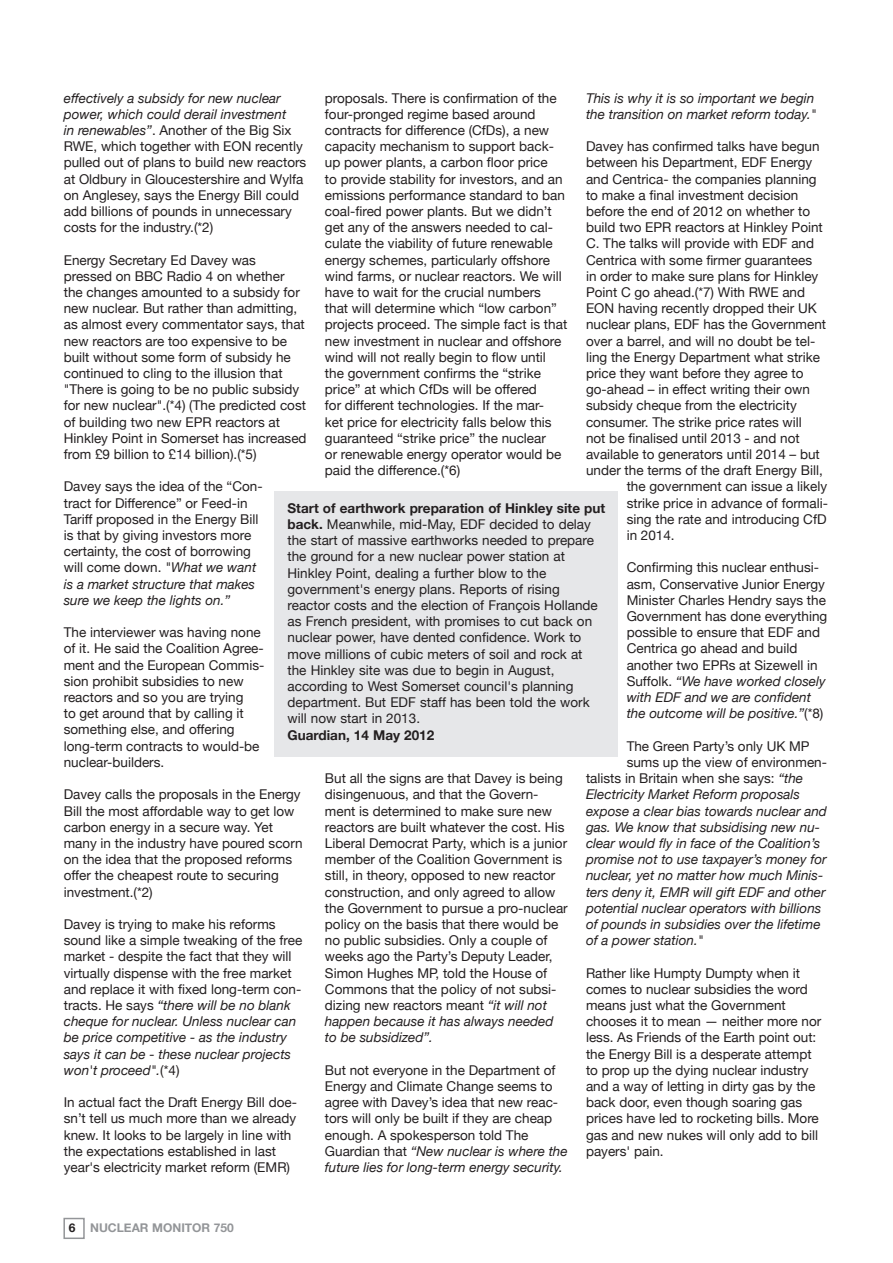
<style>
.page{position:relative;width:893px;height:1263px;background:#fff}
.page>*{position:absolute;margin:0;border:0;box-sizing:border-box;transform-origin:0 0}
.t1{font:13.5px/16.2px "Helvetica Neue";color:#231f20}
.t2{font:italic 13.5px/16.2px "Helvetica Neue";color:#231f20}
.t3{font:700 13.5px "Helvetica Neue";color:#231f20}
.t4{font:700 12px "Helvetica Neue";color:#939598}
.s1{font-style:italic}
.s2{font-weight:700}
.s3{color:#231f20}
</style>
<div class="page">
<div style="left:63px;top:1218px;width:22px;height:21px;border:2px solid #939598"></div>
<div style="left:275px;top:491px;width:343px;height:266px;background:#e6e7e9"></div>
<p class="t1" style="left:325px;top:90px;width:244px">proposals. There is confirmation of the four-pronged regime based around contracts for difference (CfDs), a new capacity mechanism to support back&shy;up power plants, a carbon floor price<br>to provide stability for investors, and an emissions performance standard to ban coal-fired power plants. But we didn’t get any of the answers needed to cal&shy;culate the viability of future renewable energy schemes, particularly offshore wind farms, or nuclear reactors. We will have to wait for the crucial numbers that will determine which “low carbon” projects proceed. The simple fact is that new investment in nuclear and offshore wind will not really begin to flow until the government confirms the “strike price” at which CfDs will be offered<br>for different technologies. If the mar-<br>ket price for electricity falls below this guaranteed “strike price” the nuclear<br>or renewable energy operator would be paid the difference.(*6)</p>
<p class="t1" style="left:64px;top:90px;width:244px"><span class="s1">effectively a subsidy for new nuclear power, which could derail investment<br>in renewables”</span>. Another of the Big Six RWE, which together with EON recently pulled out of plans to build new reactors at Oldbury in Gloucestershire and Wylfa on Anglesey, says the Energy Bill could add billions of pounds in unnecessary costs for the industry.(*2)</p>
<p class="t1" style="left:64px;top:252px;width:244px">Energy Secretary Ed Davey was pressed on BBC Radio 4 on whether the changes amounted to a subsidy for new nuclear. But rather than admitting, as almost every commentator says, that new reactors are too expensive to be built without some form of subsidy he continued to cling to the illusion that "There is going to be no public subsidy for new nuclear".(*4) (The predicted cost of building two new EPR reactors at Hinkley Point in Somerset has increased from £9 billion to £14 billion).(*5)</p>
<p class="t1" style="left:64px;top:478px;width:200px">Davey says the idea of the “Con&shy;tract for Difference” or Feed-in<br>Tariff proposed in the Energy Bill is that by giving investors more certainty, the cost of borrowing will come down. <span class="s1">"What we want is a market structure that makes sure we keep the lights on.”</span></p>
<p class="t1" style="left:64px;top:624px;width:202px">The interviewer was having none of it. He said the Coalition Agree&shy;ment and the European Commis&shy;sion prohibit subsidies to new reactors and so you are trying<br>to get around that by calling it something else, and offering long-term contracts to would-be nuclear-builders.</p>
<p class="t1" style="left:64px;top:786px;width:240px">Davey calls the proposals in the Energy Bill the most affordable way to get low carbon energy in a secure way. Yet many in the industry have poured scorn on the idea that the proposed reforms offer the cheapest route to securing investment.(*2)</p>
<p class="t1" style="left:64px;top:916px;width:240px">Davey is trying to make his reforms sound like a simple tweaking of the free market - despite the fact that they will virtually dispense with the free market and replace it with fixed long-term con&shy;tracts. He says <span class="s1">“there will be no blank cheque for nuclear. Unless nuclear can be price competitive - as the industry says it can be - these nuclear projects won't proceed".</span>(*4)</p>
<p class="t1" style="left:64px;top:1094px;width:235px">In actual fact the Draft Energy Bill doe&shy;sn’t tell us much more than we already knew. It looks to be largely in line with the expectations established in last year's electricity market reform (EMR)</p>
<p class="t2" style="left:586px;top:89px;width:232px">This is why it is so important we begin the transition on market reform today."</p>
<p class="t1" style="left:586px;top:138px;width:235px">Davey has confirmed talks have begun</p>
<p class="t1" style="left:586px;top:154px;width:228px">between his Department, EDF Energy</p>
<p class="t1" style="left:586px;top:171px;width:232px">and Centrica- the companies planning</p>
<p class="t1" style="left:586px;top:187px;width:214px">to make a final investment decision</p>
<p class="t1" style="left:586px;top:203px;width:226px">before the end of 2012 on whether to</p>
<p class="t1" style="left:586px;top:219px;width:238px">build two EPR reactors at Hinkley Point</p>
<p class="t1" style="left:586px;top:235px;width:230px">C. The talks will provide with EDF and</p>
<p class="t1" style="left:586px;top:252px;width:228px">Centrica with some firmer guarantees</p>
<p class="t1" style="left:586px;top:268px;width:234px">in order to make sure plans for Hinkley</p>
<p class="t1" style="left:586px;top:284px;width:221px">Point C go ahead.(*7) With RWE and</p>
<p class="t1" style="left:586px;top:300px;width:232px">EON having recently dropped their UK</p>
<p class="t1" style="left:586px;top:316px;width:242px">nuclear plans, EDF has the Government</p>
<p class="t1" style="left:586px;top:333px;width:231px">over a barrel, and will no doubt be tel-</p>
<p class="t1" style="left:586px;top:349px;width:235px">ling the Energy Department what strike</p>
<p class="t1" style="left:586px;top:365px;width:219px">price they want before they agree to</p>
<p class="t1" style="left:586px;top:381px;width:225px">go-ahead – in effect writing their own</p>
<p class="t1" style="left:586px;top:397px;width:212px">subsidy cheque from the electricity</p>
<p class="t1" style="left:586px;top:414px;width:217px">consumer. The strike price rates will</p>
<p class="t1" style="left:586px;top:430px;width:215px">not be finalised until 2013 - and not</p>
<p class="t1" style="left:586px;top:446px;width:235px">available to generators until 2014 – but</p>
<p class="t1" style="left:586px;top:462px;width:238px">under the terms of the draft Energy Bill,</p>
<p class="t1" style="left:627px;top:478px;width:202px">the government can issue a likely</p>
<p class="t1" style="left:627px;top:495px;width:203px">strike price in advance of formali-</p>
<p class="t1" style="left:627px;top:511px;width:201px">sing the rate and introducing CfD</p>
<p class="t1" style="left:627px;top:527px;width:50px">in 2014.</p>
<p class="t1" style="left:627px;top:559px;width:202px">Confirming this nuclear enthusi&shy;asm, Conservative Junior Energy<br>Minister Charles Hendry says the<br>Government has done everything possible to ensure that EDF and<br>Centrica go ahead and build another two EPRs at Sizewell in<br>Suffolk. <span class="s1">“We have worked closely with EDF and we are confident the outcome will be positive.”</span>(*8)</p>
<p class="t1" style="left:627px;top:738px;width:185px">The Green Party’s only UK MP</p>
<p class="t1" style="left:627px;top:754px;width:202px">sums up the view of environmen-</p>
<p class="t1" style="left:586px;top:770px;width:219px">talists in Britain when she says: <span class="s1">“the</span></p>
<p class="t2" style="left:586px;top:786px;width:215px">Electricity Market Reform proposals</p>
<p class="t2" style="left:586px;top:802px;width:242px">expose a clear bias towards nuclear and</p>
<p class="t2" style="left:586px;top:818px;width:236px">gas. We know that subsidising new nu-</p>
<p class="t2" style="left:586px;top:835px;width:236px">clear would fly in face of the Coalition’s</p>
<p class="t2" style="left:586px;top:851px;width:242px">promise not to use taxpayer’s money for</p>
<p class="t2" style="left:586px;top:867px;width:239px">nuclear, yet no matter how much Minis-</p>
<p class="t2" style="left:586px;top:883px;width:241px">ters deny it, EMR will gift EDF and other</p>
<p class="t2" style="left:586px;top:899px;width:237px">potential nuclear operators with billions</p>
<p class="t2" style="left:586px;top:916px;width:236px">of pounds in subsidies over the lifetime</p>
<p class="t2" style="left:586px;top:932px;width:119px">of a power station."</p>
<p class="t1" style="left:586px;top:964px;width:237px">Rather like Humpty Dumpty when it comes to nuclear subsidies the word means just what the Government chooses it to mean — neither more nor less. As Friends of the Earth point out: the Energy Bill is a desperate attempt to prop up the dying nuclear industry and a way of letting in dirty gas by the back door, even though soaring gas prices have led to rocketing bills. More gas and new nukes will only add to bill payers' pain.</p>
<p class="t1" style="left:288px;top:500px;width:319px"><span class="s2">Start of earthwork preparation of Hinkley site put back.</span> Meanwhile, mid-May, EDF decided to delay the start of massive earthworks needed to prepare the ground for a new nuclear power station at Hinkley Point, dealing a further blow to the government's energy plans. Reports of rising reactor costs and the election of François Hollande as French president, with promises to cut back on nuclear power, have dented confidence. Work to move millions of cubic meters of soil and rock at<br>the Hinkley site was due to begin in August, according to West Somerset council's planning department. But EDF staff has been told the work will now start in 2013.</p>
<p class="t3" style="left:288px;top:726px;width:148px">Guardian, 14 May 2012</p>
<p class="t1" style="left:325px;top:770px;width:244px">But all the signs are that Davey is being disingenuous, and that the Govern&shy;ment is determined to make sure new reactors are built whatever the cost. His Liberal Democrat Party, which is a junior member of the Coalition Government is still, in theory, opposed to new reactor construction, and only agreed to allow the Government to pursue a pro-nuclear policy on the basis that there would be no public subsidies. Only a couple of weeks ago the Party’s Deputy Leader, Simon Hughes MP, told the House of Commons that the policy of not subsi&shy;dizing new reactors meant <span class="s1">“it will not happen because it has always needed to be subsidized”.</span></p>
<p class="t1" style="left:325px;top:1062px;width:244px">But not everyone in the Department of Energy and Climate Change seems to agree with Davey’s idea that new reac&shy;tors will only be built if they are cheap enough. A spokesperson told The Guardian that <span class="s1">“New nuclear is where the future lies for long-term energy security.</span></p>
<p class="t4" style="left:69px;top:1220px;width:167px"><span class="s3">6</span> Nuclear Monitor 750</p>
</div>
